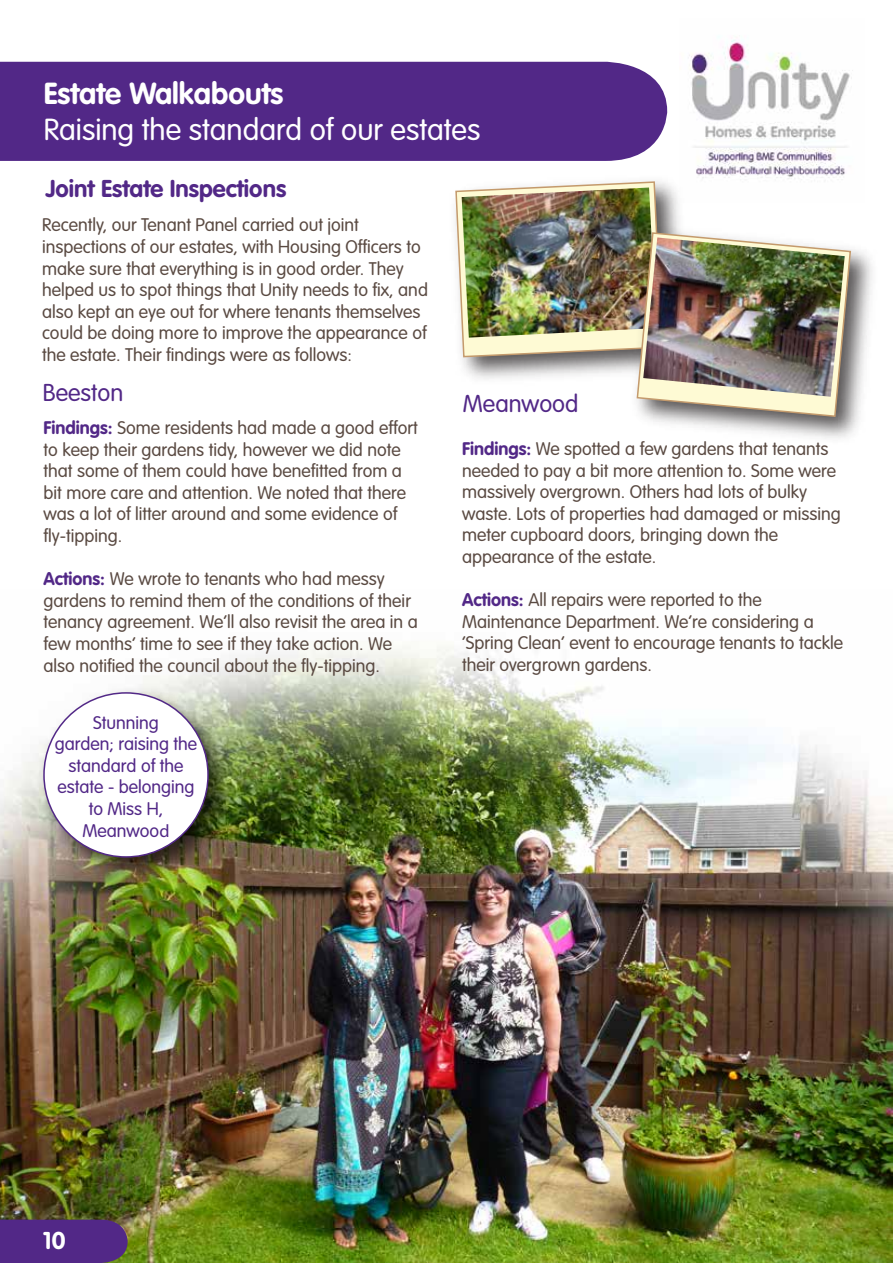
<style>
.page{position:relative;width:893px;height:1263px;background:#fff}
.page>*{position:absolute;margin:0;border:0;box-sizing:border-box;transform-origin:0 0}
.t1{font:300 30px "VAG Rounded Std";color:#fff}
.t2{font:700 30px "VAG Rounded Std";color:#fff}
.t3{font:700 24px "VAG Rounded Std";color:#522887}
.t4{font:300 24px "VAG Rounded Std";color:#522887}
.t5{font:700 24px "VAG Rounded Std";color:#fff}
.t6{font:300 18px/21.6px "VAG Rounded Std";color:#5a4a42}
.t7{font:300 18px/21.6px "VAG Rounded Std";color:#522887;text-align:center}
.s1{font-weight:700;color:#522887}
.s2{font-family:"Myriad Pro";font-weight:400}
</style>
<div class="page">
<img style="left:689px;top:40px;width:164px;height:139px">
<div style="left:0;top:62px;width:667px;height:99px;background:#522887"></div>
<img style="left:0;top:646px;width:892px;height:617px">
<img style="left:648px;top:249px;width:225px;height:190px">
<img style="left:455px;top:181px;width:397px;height:237px">
<img style="left:643px;top:237px;width:202px;height:160px">
<img style="left:31px;top:680px;width:211px;height:211px">
<div style="left:44px;top:693px;width:164px;height:164px;background:#fff;border-radius:50%"></div>
<svg style="left:0;top:1219px;width:128px;height:44px"></svg>
<h1 class="t2" style="left:44px;top:76px;width:241px">Estate Walkabouts</h1>
<h1 class="t1" style="left:44px;top:113px;width:438px">Raising the standard of our estates</h1>
<h2 class="t3" style="left:46px;top:174px;width:242px">Joint Estate Inspections</h2>
<p class="t6" style="left:42px;top:215px;width:387px">Recently, our Tenant Panel carried out joint inspections of our estates, with Housing Officers to make sure that everything is in good order. They helped us to spot things that Unity needs to fix, and also kept an eye out for where tenants themselves could be doing more to improve the appearance of the estate. Their findings were as follows:</p>
<h2 class="t4" style="left:43px;top:379px;width:82px">Beeston</h2>
<p class="t6" style="left:44px;top:417px;width:376px"><span class="s1">Findings:</span> Some residents had made a good effort to keep their gardens tidy, however we did note that some of them could have benefitted from a bit more care and attention. We noted that there was a lot of litter around and some evidence of fly-tipping.</p>
<p class="t6" style="left:44px;top:569px;width:376px"><span class="s1">Actions:</span> We wrote to tenants who had messy gardens to remind them of the conditions of their tenancy agreement. We’ll also revisit the area in a few months’ time to see if they take action. We also notified the council about the fly-tipping.</p>
<h2 class="t4" style="left:463px;top:389px;width:117px">Meanwood</h2>
<p class="t6" style="left:462px;top:438px;width:380px"><span class="s1">Findings:</span> We spotted a few gardens that tenants needed to pay a bit more attention to. Some were massively overgrown. Others had lots of bulky waste. Lots of properties had damaged or missing meter cupboard doors, bringing down the appearance of the estate.</p>
<p class="t6" style="left:462px;top:590px;width:383px"><span class="s1">Actions:</span> All repairs were reported to the Maintenance Department. We’re considering a ‘Spring Clean’ event to encourage tenants to tackle their overgrown gardens.</p>
<p class="t7" style="left:55px;top:712px;width:144px">Stunning<br>garden; raising the standard of the estate - belonging to Miss H,<br>Meanwoo<span class="s2">d</span></p>
<h2 class="t5" style="left:43px;top:1226px;width:24px">10</h2>
</div>
